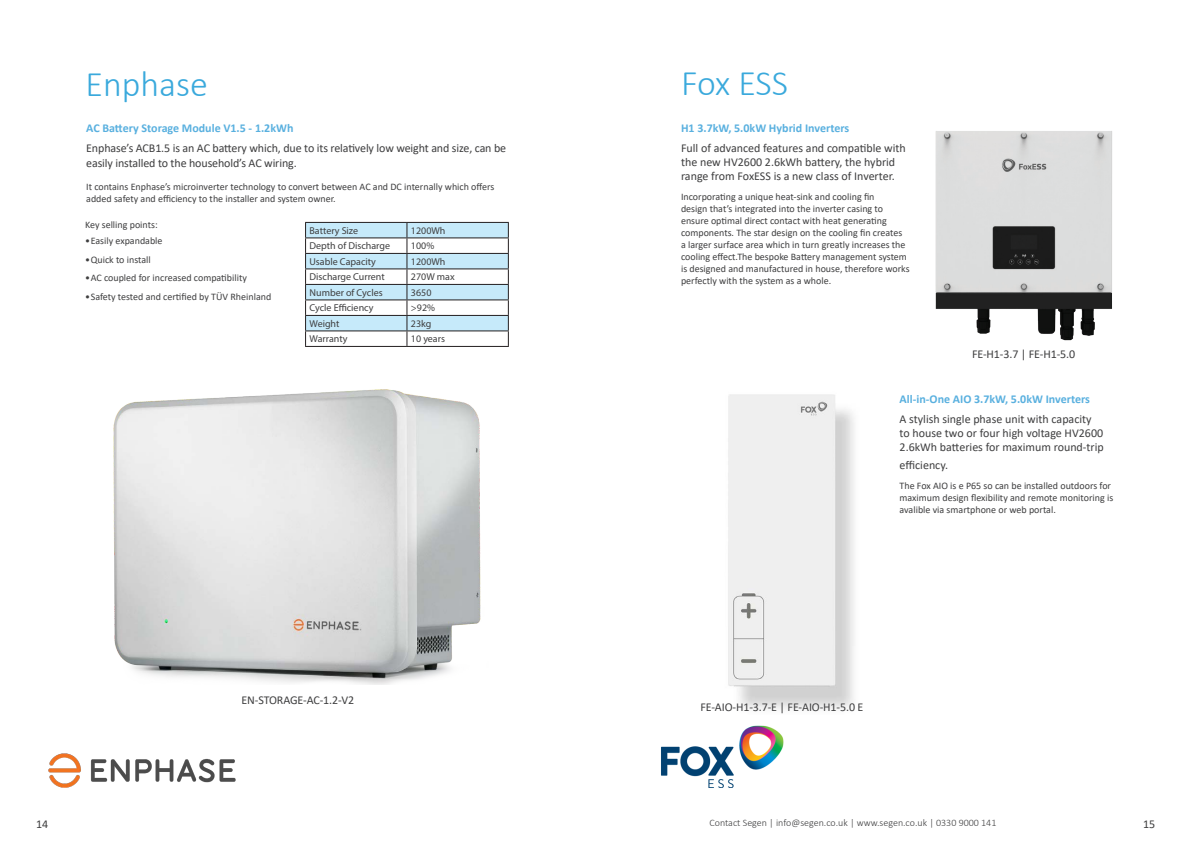
<style>
.page{position:relative;width:1191px;height:842px;background:#fff}
.page>*{position:absolute;margin:0;border:0;box-sizing:border-box;transform-origin:0 0}
.Subtitle{font:300 36px "Calibri";color:#3aa9dc}
.Intro_Text{font:12px/14px "Calibri";color:#3e3e3f}
.Intro_copy{font:12px/14.4px "Calibri";letter-spacing:-.01em;color:#3e3e3f}
.Subtitle_2{font:700 12px "Calibri";color:#59b0df}
.Body_Copy{font:10px/12px "Calibri";color:#3e3e3f}
.Body_copy{font:10px/12px "Calibri";color:#3e3e3f}
.Body_copy-2{font:10px "Myriad Pro";color:#3e3e3f}
.t1{font:300 10px "Calibri";color:#3e3e3f}
.Before_bullet{font:10px "Calibri";color:#3e3e3f}
</style>
<div class="page">
<img style="left:661px;top:725px;width:123px;height:63px">
<img style="left:935px;top:131px;width:177px;height:210px">
<img style="left:728px;top:394px;width:126px;height:315px">
<svg style="left:305px;top:222px;width:204px;height:124px"></svg>
<hr style="left:305px;top:346px;width:102px;height:1px;background:#231f20">
<hr style="left:407px;top:346px;width:102px;height:1px;background:#231f20">
<img style="left:48px;top:754px;width:187px;height:34px">
<img style="left:113px;top:389px;width:368px;height:296px">
<p class="Subtitle" style="left:85px;top:61px;width:124px">Enphase</p>
<p class="Subtitle_2" style="left:86px;top:120px;width:209px">AC Battery Storage Module V1.5 - 1.2kWh</p>
<p class="Intro_copy" style="left:86px;top:141px;width:421px">Enphase’s ACB1.5 is an AC battery which, due to its relatively low weight and size, can be easily installed to the household’s AC wiring.</p>
<p class="Body_copy" style="left:86px;top:181px;width:409px">It contains Enphase’s microinverter technology to convert between AC and DC internally which offers added safety and efficiency to the installer and system owner.</p>
<p class="Before_bullet" style="left:85px;top:218px;width:74px">Key selling points:</p>
<p class="Body_Copy" style="left:85px;top:234px;width:79px">•Easily expandable</p>
<p class="Body_Copy" style="left:85px;top:253px;width:67px">•Quick to install</p>
<p class="Body_Copy" style="left:85px;top:272px;width:163px">•AC coupled for increased compatibility</p>
<p class="Body_Copy" style="left:85px;top:290px;width:188px">•Safety tested and certified by TÜV Rheinland</p>
<p class="Body_copy-2" style="left:309px;top:224px;width:50px">Battery Size</p>
<p class="Body_copy-2" style="left:411px;top:224px;width:36px">1200Wh</p>
<p class="Body_copy-2" style="left:309px;top:240px;width:82px">Depth of Discharge</p>
<p class="Body_copy-2" style="left:411px;top:240px;width:25px">100%</p>
<p class="Body_copy-2" style="left:309px;top:255px;width:68px">Usable Capacity</p>
<p class="Body_copy-2" style="left:411px;top:255px;width:36px">1200Wh</p>
<p class="Body_copy-2" style="left:309px;top:271px;width:77px">Discharge Current</p>
<p class="Body_copy-2" style="left:411px;top:271px;width:45px">270W max</p>
<p class="Body_copy-2" style="left:309px;top:286px;width:75px">Number of Cycles</p>
<p class="Body_copy-2" style="left:411px;top:286px;width:22px">3650</p>
<p class="Body_copy-2" style="left:309px;top:302px;width:65px">Cycle Efficiency</p>
<p class="Body_copy-2" style="left:411px;top:302px;width:26px">&gt;92%</p>
<p class="Body_copy-2" style="left:309px;top:317px;width:31px">Weight</p>
<p class="Body_copy-2" style="left:411px;top:317px;width:22px">23kg</p>
<p class="Body_copy-2" style="left:309px;top:333px;width:39px">Warranty</p>
<p class="Body_copy-2" style="left:411px;top:333px;width:36px">10 years</p>
<p class="Intro_copy" style="left:241px;top:692px;width:114px">EN-STORAGE-AC-1.2-V2</p>
<p class="Subtitle" style="left:681px;top:61px;width:109px">Fox ESS</p>
<p class="Subtitle_2" style="left:681px;top:120px;width:170px">H1 3.7kW, 5.0kW Hybrid Inverters</p>
<p class="Intro_Text" style="left:681px;top:140px;width:226px">Full of advanced features and compatible with the new HV2600 2.6kWh battery, the hybrid range from FoxESS is a new class of Inverter.</p>
<p class="Body_Copy" style="left:681px;top:191px;width:230px">Incorporating a unique heat-sink and cooling fin<br>design that’s integrated into the inverter casing to ensure optimal direct contact with heat generating components. The star design on the cooling fin creates a larger surface area which in turn greatly increases the cooling effect.The bespoke Battery management system is designed and manufactured in house, therefore works perfectly with the system as a whole.</p>
<p class="Intro_copy" style="left:972px;top:347px;width:105px">FE-H1-3.7 | FE-H1-5.0</p>
<p class="Subtitle_2" style="left:899px;top:390px;width:192px">All-in-One AIO 3.7kW, 5.0kW Inverters</p>
<p class="Intro_Text" style="left:899px;top:411px;width:206px">A stylish single phase unit with capacity to house two or four high voltage HV2600<br>2.6kWh batteries for maximum round-trip</p>
<p class="Intro_Text" style="left:899px;top:457px;width:50px">efficiency.</p>
<p class="Body_copy" style="left:899px;top:479px;width:215px">The Fox AIO is e P65 so can be installed outdoors for maximum design flexibility and remote monitoring is avalible via smartphone or web portal.</p>
<p class="Intro_copy" style="left:700px;top:699px;width:164px">FE-AIO-H1-3.7-E | FE-AIO-H1-5.0 E</p>
<p class="Intro_copy" style="left:36px;top:817px;width:14px">14</p>
<p class="t1" style="left:709px;top:816px;width:288px">Contact Segen | info@segen.co.uk | www.segen.co.uk | 0330 9000 141</p>
<p class="Intro_copy" style="left:1143px;top:817px;width:14px">15</p>
</div>
